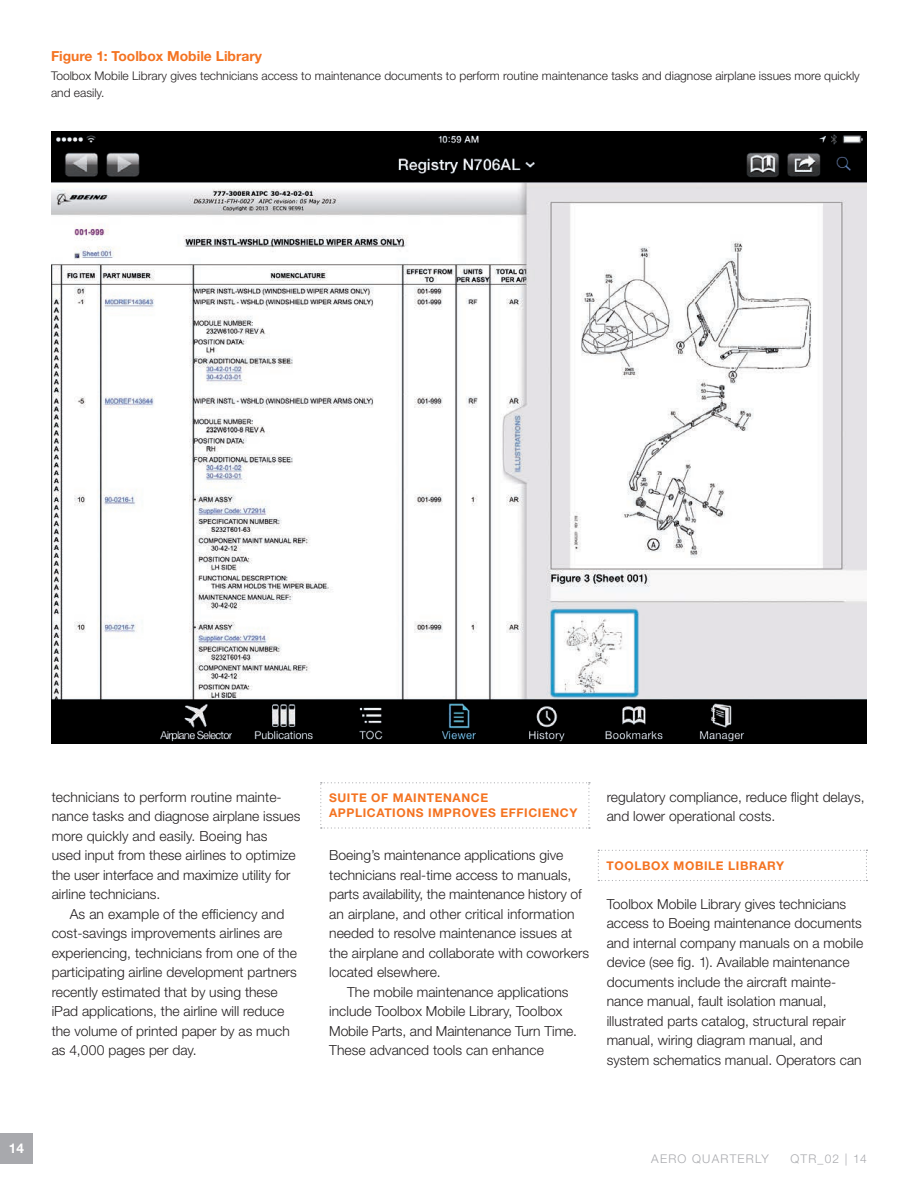
<style>
.page{position:relative;width:918px;height:1188px;background:#fff}
.page>*{position:absolute;margin:0;border:0;box-sizing:border-box;transform-origin:0 0}
.t1{font:300 13.8px/19.5px "Helvetica Neue LT Std";color:#231f20}
.t2{font:700 13.8px "Helvetica Neue LT Std";color:#f47321}
.t3{font:700 13.5px "Helvetica Neue LT Std";color:#fff}
.t4{font:300 12px/16.5px "Helvetica Neue LT Std";color:#231f20}
.t5{font:700 12px/15.8px "Helvetica Neue LT Std";letter-spacing:.05em;color:#f47321}
.t6{font:300 12px "Helvetica Neue LT Std";letter-spacing:.1em;color:#a8a9ad}
</style>
<div class="page">
<div style="left:0;top:1133px;width:33px;height:30px;background:#a8a9ad"></div>
<svg style="left:320px;top:782px;width:270px;height:47px"></svg>
<svg style="left:598px;top:850px;width:269px;height:31px"></svg>
<img style="left:51px;top:131px;width:816px;height:612px">
<p class="t2" style="left:51px;top:47px;width:213px">Figure 1: Toolbox Mobile Library</p>
<p class="t4" style="left:51px;top:67px;width:810px">Toolbox Mobile Library gives technicians access to maintenance documents to perform routine maintenance tasks and diagnose airplane issues more quickly and easily.</p>
<p class="t1" style="left:52px;top:787px;width:250px">technicians to perform routine mainte&shy;nance tasks and diagnose airplane issues more quickly and easily. Boeing has<br>used input from these airlines to optimize the user interface and maximize utility for airline technicians.</p>
<p class="t1" style="left:52px;top:904px;width:247px;text-indent:18px">As an example of the efficiency and cost-savings improvements airlines are experiencing, technicians from one of the participating airline development partners recently estimated that by using these iPad applications, the airline will reduce the volume of printed paper by as much as 4,000 pages per day.</p>
<p class="t5" style="left:329px;top:789px;width:250px">SUITE OF MAINTENANCE<br>APPLICATIONS IMPROVES EFFICIENCY</p>
<p class="t1" style="left:329px;top:845px;width:261px">Boeing’s maintenance applications give technicians real-time access to manuals, parts availability, the maintenance history of an airplane, and other critical information needed to resolve maintenance issues at the airplane and collaborate with coworkers located elsewhere.</p>
<p class="t1" style="left:329px;top:982px;width:249px;text-indent:18px">The mobile maintenance applications include Toolbox Mobile Library, Toolbox Mobile Parts, and Maintenance Turn Time.<br>These advanced tools can enhance</p>
<p class="t1" style="left:607px;top:787px;width:259px">regulatory compliance, reduce flight delays, and lower operational costs.</p>
<p class="t5" style="left:607px;top:858px;width:179px">TOOLBOX MOBILE LIBRARY</p>
<p class="t1" style="left:607px;top:894px;width:258px">Toolbox Mobile Library gives technicians access to Boeing maintenance documents and internal company manuals on a mobile device (see fig. 1). Available maintenance documents include the aircraft mainte&shy;nance manual, fault isolation manual, illustrated parts catalog, structural repair manual, wiring diagram manual, and system schematics manual. Operators can</p>
<p class="t3" style="left:9px;top:1140px;width:17px">14</p>
<p class="t6" style="left:651px;top:1152px;width:119px">AERO QUARTERLY</p>
<p class="t6" style="left:790px;top:1152px;width:78px">QTR_02 | 14</p>
</div>
